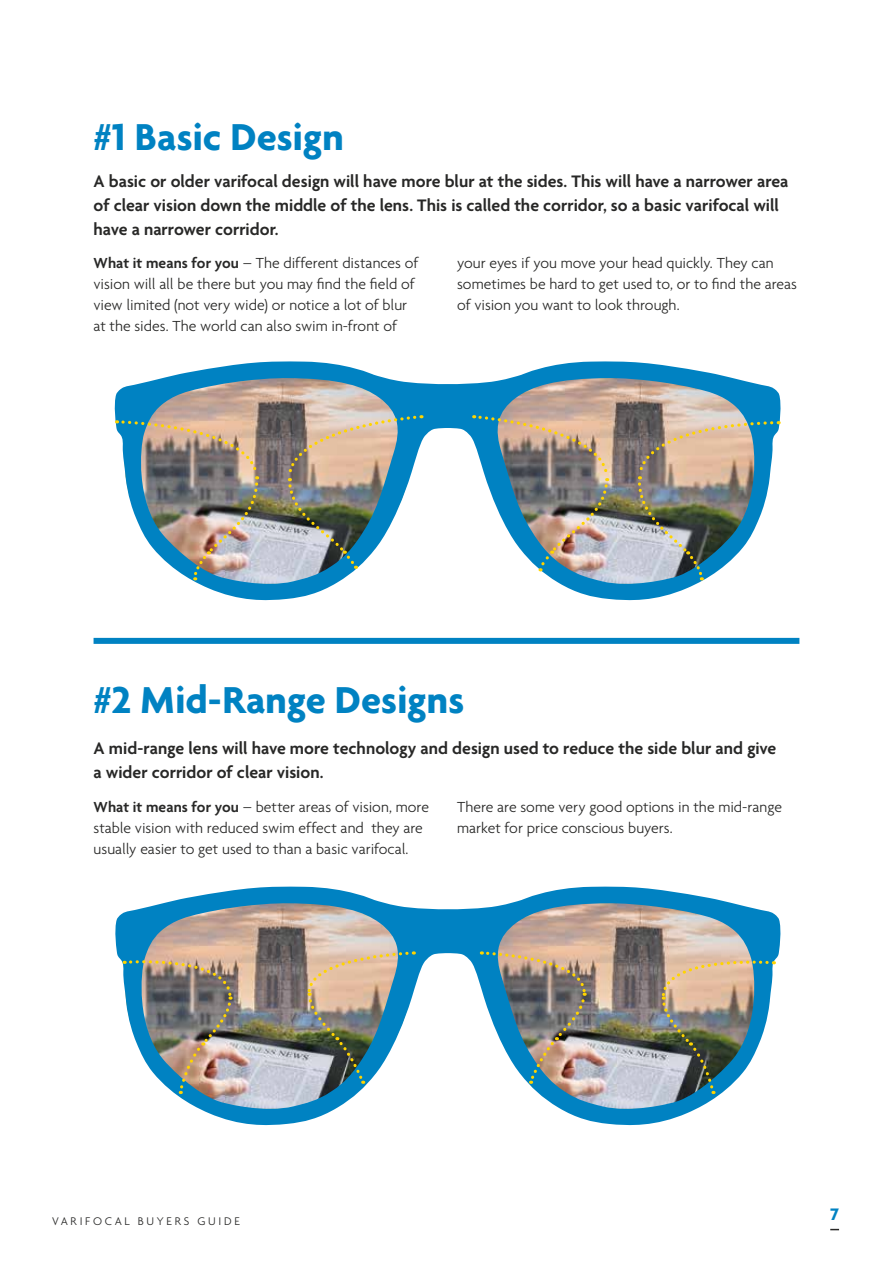
<style>
.page{position:relative;width:893px;height:1263px;background:#fff}
.page>*{position:absolute;margin:0;border:0;box-sizing:border-box;transform-origin:0 0}
.t1{font:700 40.5px "Agenda";letter-spacing:-.005em;color:#0082c2}
.t2{font:600 18px/24px "Agenda";color:#282827}
.t3{font:700 18px "Agenda";color:#0082c2}
.t4{font:300 15.75px/21px "Agenda";color:#282827}
.t5{font:300 12px "Agenda";letter-spacing:.225em;color:#282827}
.s1{font-weight:600}
</style>
<div class="page">
<img style="left:115px;top:886px;width:666px;height:240px">
<svg style="left:114px;top:361px;width:667px;height:240px"></svg>
<img style="left:117px;top:419px;width:143px;height:161px">
<img style="left:636px;top:419px;width:143px;height:161px">
<img style="left:286px;top:414px;width:136px;height:155px">
<img style="left:474px;top:414px;width:136px;height:157px">
<img style="left:124px;top:959px;width:109px;height:135px">
<img style="left:660px;top:959px;width:114px;height:135px">
<img style="left:306px;top:950px;width:108px;height:134px">
<img style="left:481px;top:950px;width:107px;height:134px">
<div style="left:94px;top:638px;width:705px;height:6px;background:#0082c2"></div>
<h1 class="t1" style="left:94px;top:112px;width:252px">#1 Basic Design</h1>
<p class="t2" style="left:94px;top:170px;width:696px">A basic or older varifocal design will have more blur at the sides. This will have a narrower area of clear vision down the middle of the lens. This is called the corridor, so a basic varifocal will have a narrower corridor.</p>
<p class="t4" style="left:94px;top:253px;width:326px"><span class="s1">What it means for you</span> – The different distances of vision will all be there but you may find the field of view limited (not very wide) or notice a lot of blur at the sides. The world can also swim in-front of</p>
<p class="t4" style="left:457px;top:253px;width:342px">your eyes if you move your head quickly. They can sometimes be hard to get used to, or to find the areas of vision you want to look through.</p>
<h1 class="t1" style="left:94px;top:675px;width:372px">#2 Mid-Range Designs</h1>
<p class="t2" style="left:94px;top:737px;width:684px">A mid-range lens will have more technology and design used to reduce the side blur and give a wider corridor of clear vision.</p>
<p class="t4" style="left:94px;top:796px;width:337px"><span class="s1">What it means for you</span> – better areas of vision, more stable vision with reduced swim effect and they are usually easier to get used to than a basic varifocal.</p>
<p class="t4" style="left:457px;top:796px;width:326px">There are some very good options in the mid-range market for price conscious buyers.</p>
<p class="t5" style="left:52px;top:1214px;width:189px">VARIFOCAL BUYERS GUIDE</p>
<p class="t3" style="left:830px;top:1203px;width:10px">7</p>
</div>
